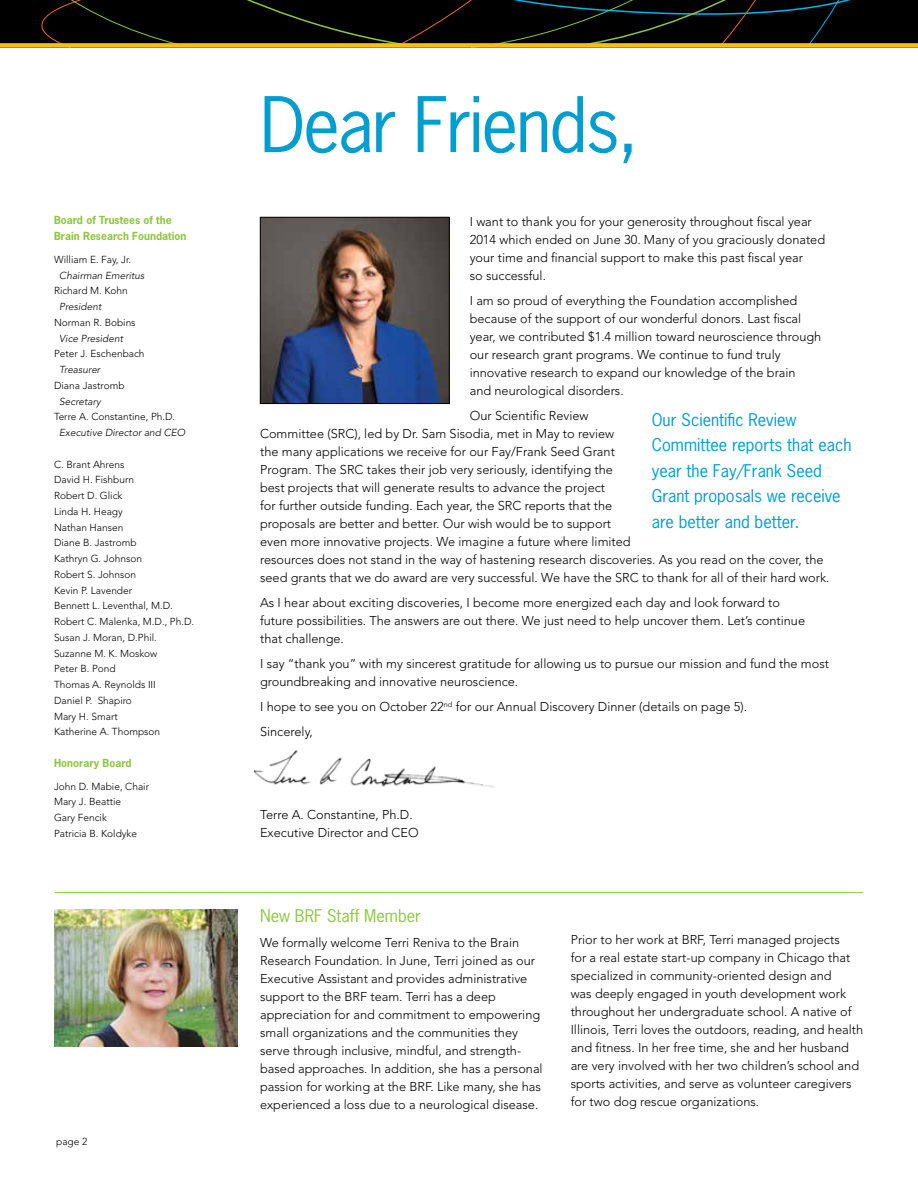
<style>
.page{position:relative;width:918px;height:1188px;background:#fff}
.page>*{position:absolute;margin:0;border:0;box-sizing:border-box;transform-origin:0 0}
.t1{font:72px "News Gothic Std";letter-spacing:-.03em;color:#009dd1}
.t2{font:16.5px/25.5px "News Gothic Std";color:#009dd1}
.t3{font:16.5px "News Gothic Std";color:#8dc63f}
.t4{font:300 12.75px/18px "Avenir";color:#000}
.t5{font:700 10.5px/15.8px "News Gothic Std";color:#8dc63f}
.t6{font:300 10.2px/15.8px "Avenir";color:#000}
.t7{font:italic 300 10.2px "Avenir";color:#000}
</style>
<div class="page">
<svg style="left:0;top:0;width:918px;height:49px;background:#1f1c0b"></svg>
<img style="left:262px;top:219px;width:185px;height:183px">
<div style="left:260px;top:217px;width:189px;height:187px;border:1px solid #000"></div>
<img style="left:255px;top:750px;width:239px;height:38px">
<hr style="left:55px;top:892px;width:808px;height:1px;background:#8dc63f">
<img style="left:54px;top:909px;width:184px;height:138px">
<p class="t5" style="left:54px;top:212px;width:134px">Board of Trustees of the<br>Brain Research Foundation</p>
<p class="t6" style="left:54px;top:251px;width:79px">William E. Fay, Jr.</p>
<p class="t7" style="left:59px;top:269px;width:87px">Chairman Emeritus</p>
<p class="t6" style="left:54px;top:283px;width:75px">Richard M. Kohn</p>
<p class="t7" style="left:59px;top:301px;width:44px">President</p>
<p class="t6" style="left:54px;top:314px;width:83px">Norman R. Bobins</p>
<p class="t7" style="left:59px;top:332px;width:65px">Vice President</p>
<p class="t6" style="left:54px;top:346px;width:92px">Peter J. Eschenbach</p>
<p class="t7" style="left:59px;top:364px;width:43px">Treasurer</p>
<p class="t6" style="left:54px;top:377px;width:72px">Diana Jastromb</p>
<p class="t7" style="left:59px;top:395px;width:43px">Secretary</p>
<p class="t6" style="left:54px;top:409px;width:123px">Terre A. Constantine, Ph.D.</p>
<p class="t7" style="left:59px;top:427px;width:128px">Executive Director and CEO</p>
<p class="t6" style="left:54px;top:456px;width:142px">C. Brant Ahrens<br>David H. Fishburn<br>Robert D. Glick<br>Linda H. Heagy<br>Nathan Hansen<br>Diane B. Jastromb<br>Kathryn G. Johnson<br>Robert S. Johnson<br>Kevin P. Lavender<br>Bennett L. Leventhal, M.D.<br>Robert C. Malenka, M.D., Ph.D.<br>Susan J. Moran, D.Phil.<br>Suzanne M. K. Moskow<br>Peter B. Pond<br>Thomas A. Reynolds III<br>Daniel P. Shapiro<br>Mary H. Smart<br>Katherine A. Thompson</p>
<p class="t5" style="left:54px;top:755px;width:79px">Honorary Board</p>
<p class="t6" style="left:54px;top:778px;width:97px">John D. Mabie, Chair<br>Mary J. Beattie<br>Gary Fencik<br>Patricia B. Koldyke</p>
<p class="t6" style="left:56px;top:1133px;width:33px">page 2</p>
<h1 class="t1" style="left:260px;top:79px;width:380px">Dear Friends,</h1>
<p class="t4" style="left:470px;top:212px;width:357px">I want to thank you for your generosity throughout fiscal year 2014 which ended on June 30. Many of you graciously donated your time and financial support to make this past fiscal year<br>so successful.</p>
<p class="t4" style="left:470px;top:291px;width:353px">I am so proud of everything the Foundation accomplished because of the support of our wonderful donors. Last fiscal year, we contributed $1.4 million toward neuroscience through our research grant programs. We continue to fund truly innovative research to expand our knowledge of the brain<br>and neurological disorders.</p>
<p class="t4" style="left:260px;top:407px;width:571px;text-indent:210px">Our Scientific Review<br>Committee (SRC), led by Dr. Sam Sisodia, met in May to review<br>the many applications we receive for our Fay/Frank Seed Grant<br>Program. The SRC takes their job very seriously, identifying the<br>best projects that will generate results to advance the project<br>for further outside funding. Each year, the SRC reports that the<br>proposals are better and better. Our wish would be to support<br>even more innovative projects. We imagine a future where limited<br>resources does not stand in the way of hastening research discoveries. As you read on the cover, the seed grants that we do award are very successful. We have the SRC to thank for all of their hard work.</p>
<p class="t4" style="left:260px;top:594px;width:547px">As I hear about exciting discoveries, I become more energized each day and look forward to future possibilities. The answers are out there. We just need to help uncover them. Let’s continue that challenge.</p>
<p class="t4" style="left:260px;top:655px;width:570px">I say “thank you” with my sincerest gratitude for allowing us to pursue our mission and fund the most groundbreaking and innovative neuroscience.</p>
<p class="t4" style="left:260px;top:694px;width:488px;line-height:25.2px">I hope to see you on October 22<sup>nd</sup> for our Annual Discovery Dinner (details on page 5).<br>Sincerely,</p>
<p class="t2" style="left:652px;top:407px;width:201px">Our Scientific Review<br>Committee reports that each year the Fay/Frank Seed<br>Grant proposals we receive are better and better.</p>
<p class="t4" style="left:260px;top:806px;width:160px">Terre A. Constantine, Ph.D.<br>Executive Director and CEO</p>
<p class="t3" style="left:260px;top:905px;width:162px">New BRF Staff Member</p>
<p class="t4" style="left:260px;top:933px;width:284px">We formally welcome Terri Reniva to the Brain Research Foundation. In June, Terri joined as our Executive Assistant and provides administrative support to the BRF team. Terri has a deep appreciation for and commitment to empowering small organizations and the communities they serve through inclusive, mindful, and strength&shy;based approaches. In addition, she has a personal passion for working at the BRF. Like many, she has experienced a loss due to a neurological disease.</p>
<p class="t4" style="left:571px;top:930px;width:294px">Prior to her work at BRF, Terri managed projects<br>for a real estate start-up company in Chicago that specialized in community-oriented design and<br>was deeply engaged in youth development work throughout her undergraduate school. A native of Illinois, Terri loves the outdoors, reading, and health and fitness. In her free time, she and her husband are very involved with her two children’s school and sports activities, and serve as volunteer caregivers for two dog rescue organizations.</p>
</div>
